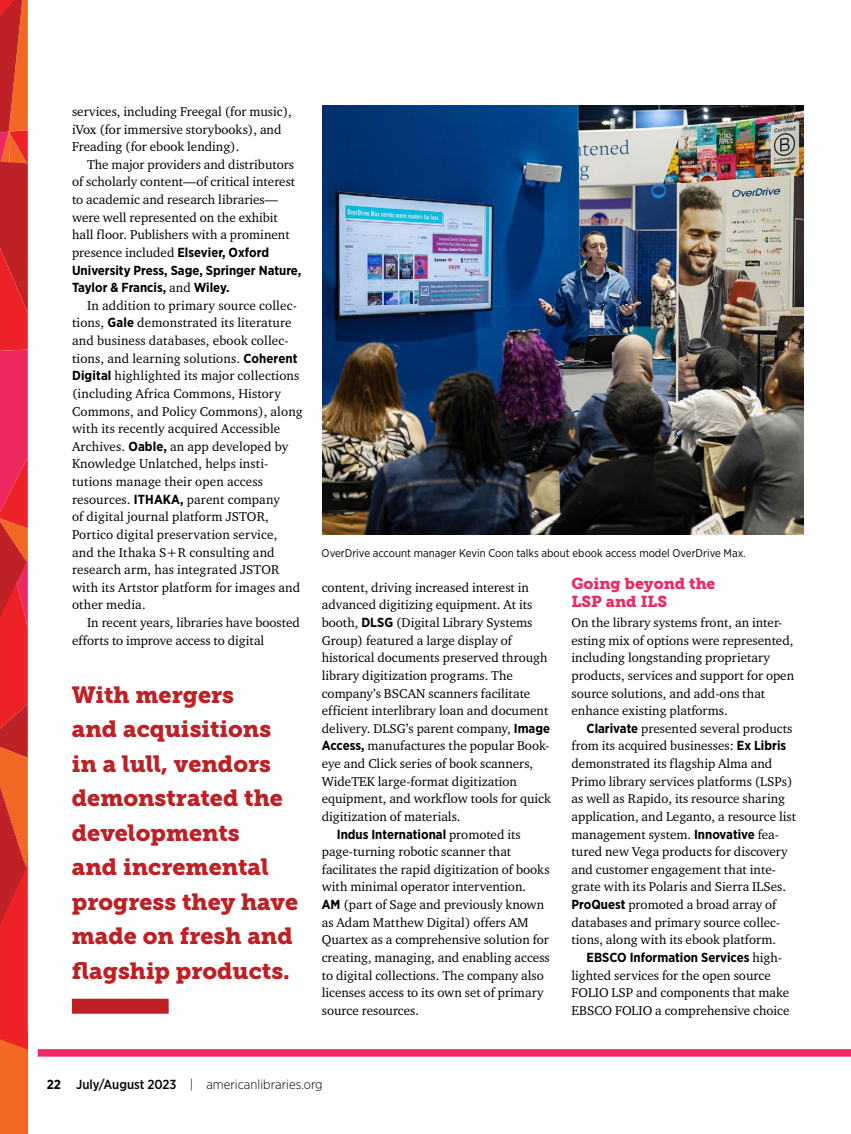
<style>
.page{position:relative;width:851px;height:1134px;background:#fff}
.page>*{position:absolute;margin:0;border:0;box-sizing:border-box;transform-origin:0 0}
.DG_resto{font:23.25px/34.5px "Museo Slab 900";color:#bd2126}
.DG_resto-2{font:15.75px/18px "Museo Slab 900";color:#ee2a60}
.body-no_indent{font:13.2px/17.7px "Charter ITC Std";color:#000}
.t1{font:300 13.2px "Gotham Narrow";color:#000}
.t2{font:11.25px "Gotham Narrow";color:#000}
.s1{font-family:"Gotham Narrow";font-weight:700}
.s2{font-weight:700}
.s3{font-weight:500}
</style>
<div class="page">
<div style="left:0;top:1030px;width:28px;height:104px;background:#f26724"></div>
<svg style="left:0;top:0;width:28px;height:1050px;background:#dd2d2f"></svg>
<div style="left:38px;top:1049px;width:812px;height:8px;background:#ee2a60"></div>
<div style="left:72px;top:999px;width:97px;height:15px;background:#bd2126"></div>
<img style="left:322px;top:105px;width:481px;height:430px">
<p class="body-no_indent" style="left:72px;top:102px;width:221px">services, including Freegal (for music), iVox (for immersive storybooks), and<br>Freading (for ebook lending).</p>
<p class="body-no_indent" style="left:72px;top:155px;width:231px;text-indent:15px">The major providers and distributors of scholarly content—of critical interest to academic and research libraries— were well represented on the exhibit hall floor. Publishers with a prominent presence included <span class="s1">Elsevier, Oxford University Press, Sage, Springer Nature, Taylor &amp; Francis,</span> and <span class="s1">Wiley.</span></p>
<p class="body-no_indent" style="left:72px;top:296px;width:232px;text-indent:15px">In addition to primary source collec&shy;tions, <span class="s1">Gale</span> demonstrated its literature and business databases, ebook collec&shy;tions, and learning solutions. <span class="s1">Coherent Digital</span> highlighted its major collections (including Africa Commons, History Commons, and Policy Commons), along with its recently acquired Accessible Archives. <span class="s1">Oable,</span> an app developed by Knowledge Unlatched, helps insti&shy;tutions manage their open access resources. <span class="s1">ITHAKA,</span> parent company<br>of digital journal platform JSTOR, Portico digital preservation service,<br>and the Ithaka S+R consulting and research arm, has integrated JSTOR with its Artstor platform for images and other media.</p>
<p class="body-no_indent" style="left:72px;top:613px;width:229px;text-indent:15px">In recent years, libraries have boosted efforts to improve access to digital</p>
<p class="DG_resto" style="left:72px;top:677px;width:228px">With mergers<br>and acquisitions in a lull, vendors demonstrated the developments<br>and incremental progress they have made on fresh and flagship products.</p>
<p class="t2" style="left:321px;top:546px;width:425px">OverDrive account manager Kevin Coon talks about ebook access model OverDrive Max.</p>
<p class="body-no_indent" style="left:322px;top:578px;width:231px">content, driving increased interest in advanced digitizing equipment. At its booth, <span class="s1">DLSG</span> (Digital Library Systems Group) featured a large display of historical documents preserved through library digitization programs. The company’s BSCAN scanners facilitate efficient interlibrary loan and document delivery. DLSG’s parent company, <span class="s1">Image Access,</span> manufactures the popular Book&shy;eye and Click series of book scanners, WideTEK large-format digitization equipment, and workflow tools for quick digitization of materials.</p>
<p class="body-no_indent" style="left:322px;top:825px;width:229px;text-indent:15px"><span class="s1">Indus International</span> promoted its page-turning robotic scanner that facilitates the rapid digitization of books with minimal operator intervention.<br><span class="s1">AM</span> (part of Sage and previously known as Adam Matthew Digital) offers AM Quartex as a comprehensive solution for creating, managing, and enabling access to digital collections. The company also licenses access to its own set of primary source resources.</p>
<p class="DG_resto-2" style="left:571px;top:575px;width:145px">Going beyond the<br>LSP and ILS</p>
<p class="body-no_indent" style="left:571px;top:613px;width:224px">On the library systems front, an inter&shy;esting mix of options were represented, including longstanding proprietary products, services and support for open source solutions, and add-ons that enhance existing platforms.</p>
<p class="body-no_indent" style="left:571px;top:719px;width:226px;text-indent:15px"><span class="s1">Clarivate</span> presented several products from its acquired businesses: <span class="s1">Ex Libris </span>demonstrated its flagship Alma and Primo library services platforms (LSPs) as well as Rapido, its resource sharing application, and Leganto, a resource list management system. <span class="s1">Innovative</span> fea&shy;tured new Vega products for discovery and customer engagement that inte&shy;grate with its Polaris and Sierra ILSes.<br><span class="s1">ProQuest</span> promoted a broad array of databases and primary source collec&shy;tions, along with its ebook platform.</p>
<p class="body-no_indent" style="left:571px;top:948px;width:219px;text-indent:15px"><span class="s1">EBSCO Information Services</span> high&shy;lighted services for the open source FOLIO LSP and components that make EBSCO FOLIO a comprehensive choice</p>
<p class="t1" style="left:47px;top:1076px;width:277px"><span class="s2">22</span> <span class="s3">July/August 2023</span> | americanlibraries.org</p>
</div>
